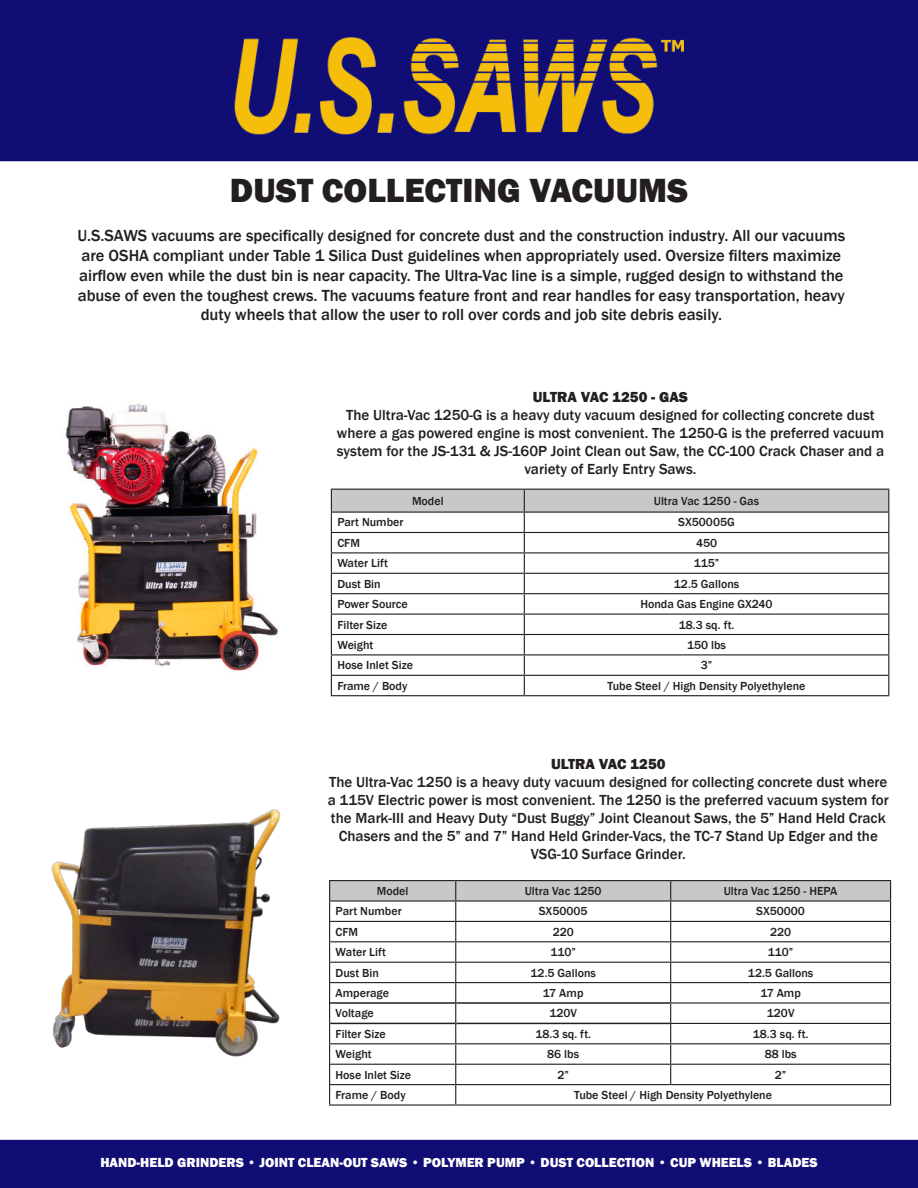
<style>
.page{position:relative;width:918px;height:1188px;background:#fff}
.page>*{position:absolute;margin:0;border:0;box-sizing:border-box;transform-origin:0 0}
.t1{font:800 34.5px "Franklin Gothic";color:#231f20}
.t2{font:500 16.5px/19.8px "Franklin Gothic";color:#231f20;text-align:center}
.t3{font:500 15px/18px "Franklin Gothic";color:#231f20;text-align:center}
.t4{font:800 15px "Franklin Gothic";color:#231f20}
.t5{font:800 13.5px "Franklin Gothic";color:#fff}
.t6{font:500 12px "Franklin Gothic";color:#231f20}
</style>
<div class="page">
<img style="left:65px;top:404px;width:213px;height:269px">
<svg style="left:331px;top:489px;width:558px;height:206px"></svg>
<hr style="left:331px;top:695px;width:193px;height:1px;background:#231f20">
<hr style="left:524px;top:695px;width:365px;height:1px;background:#231f20">
<hr style="left:329px;top:880px;width:127px;height:1px;background:#231f20">
<hr style="left:456px;top:880px;width:215px;height:1px;background:#231f20">
<hr style="left:671px;top:880px;width:220px;height:1px;background:#231f20">
<hr style="left:329px;top:1104px;width:127px;height:2px;background:#231f20">
<hr style="left:456px;top:1104px;width:215px;height:2px;background:#231f20">
<hr style="left:671px;top:1104px;width:220px;height:2px;background:#231f20">
<svg style="left:329px;top:881px;width:562px;height:223px"></svg>
<hr style="left:329px;top:982px;width:127px;height:1px;background:#231f20">
<hr style="left:456px;top:982px;width:215px;height:1px;background:#231f20">
<hr style="left:671px;top:982px;width:220px;height:1px;background:#231f20">
<img style="left:51px;top:809px;width:230px;height:248px">
<div style="left:0;top:0;width:918px;height:162px;background:#100d75"></div>
<img style="left:234px;top:37px;width:450px;height:98px">
<div style="left:0;top:1139px;width:918px;height:49px;background:#100d75"></div>
<h1 class="t1" style="left:230px;top:170px;width:460px">DUST COLLECTING VACUUMS</h1>
<p class="t2" style="left:77px;top:226px;width:769px">U.S.SAWS vacuums are specifically designed for concrete dust and the construction industry. All our vacuums are OSHA compliant under Table 1 Silica Dust guidelines when appropriately used. Oversize filters maximize airflow even while the dust bin is near capacity. The Ultra-Vac line is a simple, rugged design to withstand the abuse of even the toughest crews. The vacuums feature front and rear handles for easy transportation, heavy duty wheels that allow the user to roll over cords and job site debris easily.</p>
<p class="t4" style="left:533px;top:388px;width:157px">ULTRA VAC 1250 - GAS</p>
<p class="t3" style="left:337px;top:407px;width:549px">The Ultra-Vac 1250-G is a heavy duty vacuum designed for collecting concrete dust where a gas powered engine is most convenient. The 1250-G is the preferred vacuum system for the JS-131 &amp; JS-160P Joint Clean out Saw, the CC-100 Crack Chaser and a variety of Early Entry Saws.</p>
<p class="t6" style="left:412px;top:496px;width:33px">Model</p>
<p class="t6" style="left:654px;top:496px;width:107px">Ultra Vac 1250 - Gas</p>
<p class="t6" style="left:337px;top:517px;width:68px">Part Number</p>
<p class="t6" style="left:678px;top:517px;width:58px">SX50005G</p>
<p class="t6" style="left:337px;top:538px;width:24px">CFM</p>
<p class="t6" style="left:696px;top:538px;width:23px">450</p>
<p class="t6" style="left:337px;top:558px;width:52px">Water Lift</p>
<p class="t6" style="left:694px;top:558px;width:27px">115”</p>
<p class="t6" style="left:337px;top:579px;width:45px">Dust Bin</p>
<p class="t6" style="left:674px;top:579px;width:67px">12.5 Gallons</p>
<p class="t6" style="left:337px;top:599px;width:72px">Power Source</p>
<p class="t6" style="left:640px;top:599px;width:134px">Honda Gas Engine GX240</p>
<p class="t6" style="left:337px;top:620px;width:52px">Filter Size</p>
<p class="t6" style="left:679px;top:620px;width:57px">18.3 sq. ft.</p>
<p class="t6" style="left:337px;top:640px;width:38px">Weight</p>
<p class="t6" style="left:687px;top:640px;width:40px">150 lbs</p>
<p class="t6" style="left:337px;top:660px;width:77px">Hose Inlet Size</p>
<p class="t6" style="left:701px;top:660px;width:13px">3”</p>
<p class="t6" style="left:337px;top:681px;width:72px">Frame / Body</p>
<p class="t6" style="left:608px;top:681px;width:199px">Tube Steel / High Density Polyethylene</p>
<p class="t4" style="left:551px;top:755px;width:116px">ULTRA VAC 1250</p>
<p class="t3" style="left:328px;top:774px;width:563px">The Ultra-Vac 1250 is a heavy duty vacuum designed for collecting concrete dust where a 115V Electric power is most convenient. The 1250 is the preferred vacuum system for the Mark-III and Heavy Duty “Dust Buggy” Joint Cleanout Saws, the 5” Hand Held Crack Chasers and the 5” and 7” Hand Held Grinder-Vacs, the TC-7 Stand Up Edger and the VSG-10 Surface Grinder.</p>
<p class="t6" style="left:377px;top:886px;width:33px">Model</p>
<p class="t6" style="left:525px;top:886px;width:78px">Ultra Vac 1250</p>
<p class="t6" style="left:724px;top:886px;width:115px">Ultra Vac 1250 - HEPA</p>
<p class="t6" style="left:336px;top:906px;width:68px">Part Number</p>
<p class="t6" style="left:539px;top:906px;width:50px">SX50005</p>
<p class="t6" style="left:756px;top:906px;width:50px">SX50000</p>
<p class="t6" style="left:336px;top:927px;width:24px">CFM</p>
<p class="t6" style="left:553px;top:927px;width:23px">220</p>
<p class="t6" style="left:770px;top:927px;width:23px">220</p>
<p class="t6" style="left:336px;top:947px;width:52px">Water Lift</p>
<p class="t6" style="left:550px;top:947px;width:27px">110”</p>
<p class="t6" style="left:768px;top:947px;width:27px">110”</p>
<p class="t6" style="left:336px;top:968px;width:45px">Dust Bin</p>
<p class="t6" style="left:530px;top:968px;width:67px">12.5 Gallons</p>
<p class="t6" style="left:748px;top:968px;width:67px">12.5 Gallons</p>
<p class="t6" style="left:336px;top:988px;width:55px">Amperage</p>
<p class="t6" style="left:543px;top:988px;width:42px">17 Amp</p>
<p class="t6" style="left:760px;top:988px;width:42px">17 Amp</p>
<p class="t6" style="left:336px;top:1008px;width:40px">Voltage</p>
<p class="t6" style="left:549px;top:1008px;width:29px">120V</p>
<p class="t6" style="left:767px;top:1008px;width:29px">120V</p>
<p class="t6" style="left:336px;top:1029px;width:52px">Filter Size</p>
<p class="t6" style="left:535px;top:1029px;width:57px">18.3 sq. ft.</p>
<p class="t6" style="left:753px;top:1029px;width:57px">18.3 sq. ft.</p>
<p class="t6" style="left:336px;top:1049px;width:38px">Weight</p>
<p class="t6" style="left:547px;top:1049px;width:33px">86 lbs</p>
<p class="t6" style="left:765px;top:1049px;width:33px">88 lbs</p>
<p class="t6" style="left:336px;top:1070px;width:77px">Hose Inlet Size</p>
<p class="t6" style="left:557px;top:1070px;width:13px">2”</p>
<p class="t6" style="left:775px;top:1070px;width:13px">2”</p>
<p class="t6" style="left:336px;top:1090px;width:72px">Frame / Body</p>
<p class="t6" style="left:574px;top:1090px;width:199px">Tube Steel / High Density Polyethylene</p>
<p class="t5" style="left:100px;top:1155px;width:719px">HAND-HELD GRINDERS • JOINT CLEAN-OUT SAWS • POLYMER PUMP • DUST COLLECTION • CUP WHEELS • BLADES</p>
</div>
